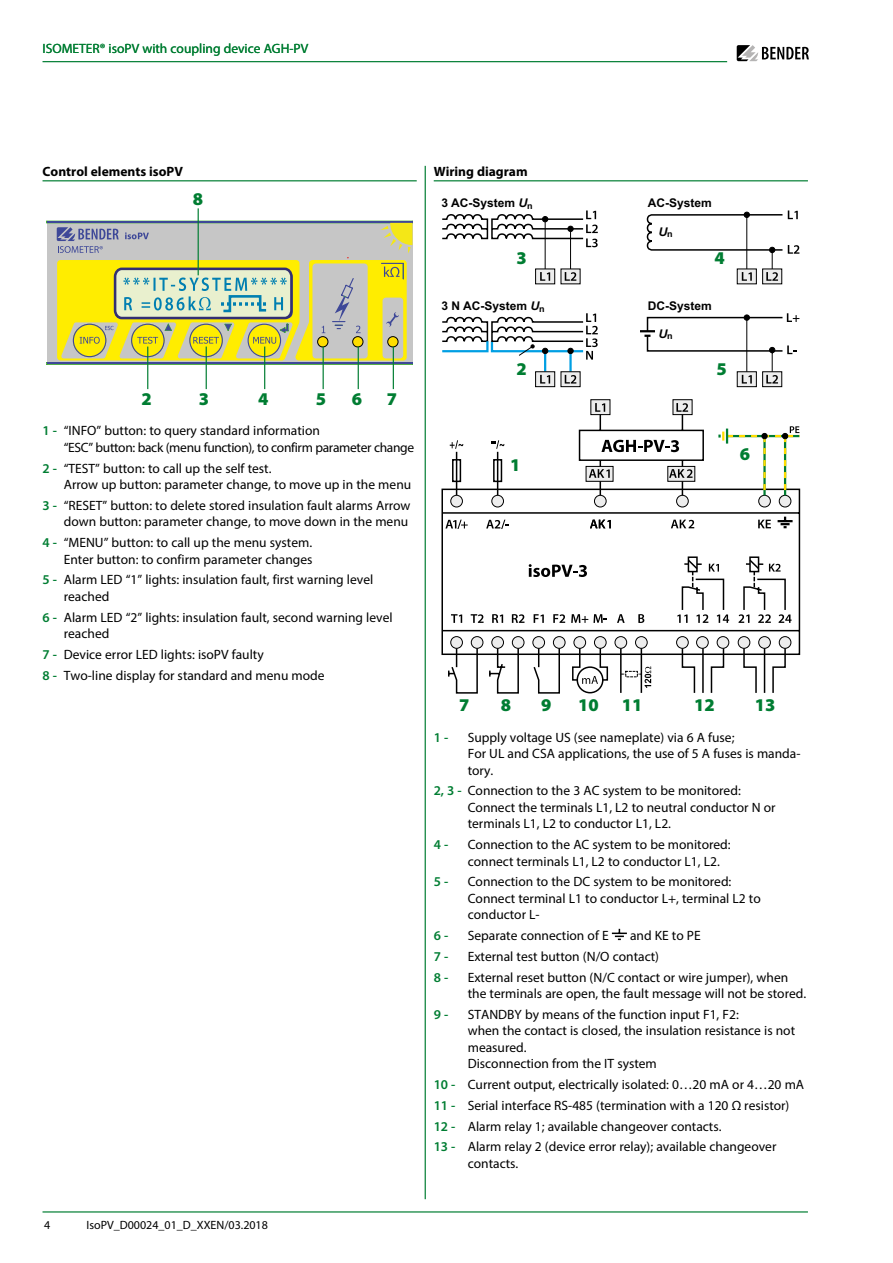
<style>
.page{position:relative;width:893px;height:1263px;background:#fff}
.page>*{position:absolute;margin:0;border:0;box-sizing:border-box;transform-origin:0 0}
.t1{font:900 18px "Myriad Pro";color:#007d32}
.t2{font:13.5px/16.5px "Myriad Pro";color:#000}
.t3{font:13.5px/16.5px "Myriad Pro";letter-spacing:-.025em;color:#000}
.t4{font:13.5px "Myriad Pro";color:#007d32}
.t5{font:700 13.5px "Myriad Pro";color:#000}
.t6{font:600 13.5px "Myriad Pro";color:#007d32}
.t7{font:700 12px "Arial";color:#000}
.t8{font:12px "Myriad Pro";color:#000}
.t9{font:italic 700 12px "Arial";color:#000}
.s1{font-weight:600;color:#007d32}
.s2{font-style:italic}
</style>
<div class="page">
<hr style="left:43px;top:61px;width:684px;height:1px;background:#007d32">
<hr style="left:43px;top:1211px;width:765px;height:1px;background:#007d32">
<svg style="left:737px;top:45px;width:72px;height:16px"></svg>
<div style="left:47px;top:221px;width:365px;height:143px;background:#c6c6c6"></div>
<hr style="left:47px;top:364px;width:365px;height:1px;background:#44ac34">
<hr style="left:47px;top:362px;width:365px;height:1px;background:#44ac34">
<hr style="left:47px;top:363px;width:365px;height:1px;background:#3e4898">
<hr style="left:47px;top:223px;width:365px;height:1px;background:#44ac34">
<hr style="left:47px;top:221px;width:365px;height:2px;background:#3e4898">
<svg style="left:57px;top:221px;width:356px;height:143px"></svg>
<hr style="left:43px;top:180px;width:374px;height:1px;background:#007d32">
<hr style="left:425px;top:166px;width:1px;height:1033px;background:#007d32">
<div style="left:535px;top:269px;width:20px;height:15px;background:#ededed"></div>
<div style="left:561px;top:269px;width:19px;height:15px;background:#ededed"></div>
<svg style="left:442px;top:210px;width:156px;height:71px"></svg>
<div style="left:737px;top:269px;width:20px;height:15px;background:#ededed"></div>
<div style="left:762px;top:269px;width:20px;height:15px;background:#ededed"></div>
<svg style="left:646px;top:210px;width:153px;height:71px"></svg>
<svg style="left:640px;top:313px;width:159px;height:74px"></svg>
<div style="left:535px;top:371px;width:20px;height:16px;background:#ededed;border:1px solid #000"></div>
<div style="left:561px;top:371px;width:19px;height:16px;background:#ededed;border:1px solid #000"></div>
<div style="left:590px;top:399px;width:20px;height:16px;background:#ededed;border:1px solid #000"></div>
<div style="left:673px;top:399px;width:19px;height:16px;background:#ededed;border:1px solid #000"></div>
<svg style="left:442px;top:313px;width:156px;height:71px"></svg>
<svg style="left:445px;top:403px;width:354px;height:291px"></svg>
<svg style="left:612px;top:929px;width:15px;height:11px"></svg>
<hr style="left:434px;top:180px;width:374px;height:1px;background:#007d32">
<hr style="left:147px;top:347px;width:1px;height:42px;background:#007d32">
<hr style="left:206px;top:347px;width:1px;height:42px;background:#007d32">
<hr style="left:198px;top:208px;width:1px;height:67px;background:#007d32">
<hr style="left:264px;top:347px;width:1px;height:42px;background:#007d32">
<hr style="left:323px;top:347px;width:1px;height:42px;background:#007d32">
<hr style="left:358px;top:347px;width:1px;height:42px;background:#007d32">
<hr style="left:393px;top:347px;width:1px;height:42px;background:#007d32">
<p class="t4" style="left:43px;top:40px;width:267px">ISOMETER® isoPV with coupling device AGH-PV</p>
<p class="t5" style="left:43px;top:163px;width:142px">Control elements isoPV</p>
<h1 class="t1" style="left:193px;top:189px;width:12px">8</h1>
<h1 class="t1" style="left:141px;top:388px;width:12px">2</h1>
<h1 class="t1" style="left:199px;top:388px;width:12px">3</h1>
<h1 class="t1" style="left:258px;top:388px;width:12px">4</h1>
<h1 class="t1" style="left:316px;top:388px;width:12px">5</h1>
<h1 class="t1" style="left:352px;top:388px;width:12px">6</h1>
<h1 class="t1" style="left:387px;top:388px;width:12px">7</h1>
<p class="t3" style="left:64px;top:422px;width:352px;text-indent:-21px"><span class="s1">1 -</span> “INFO” button: to query standard information<br>“ESC” button: back (menu function), to confirm parameter change</p>
<p class="t2" style="left:64px;top:460px;width:349px;text-indent:-21px"><span class="s1">2 -</span> “TEST” button: to call up the self test.<br>Arrow up button: parameter change, to move up in the menu</p>
<p class="t2" style="left:43px;top:497px;width:369px;text-align:right"><span class="s1">3 -</span> “RESET” button: to delete stored insulation fault alarms Arrow down button: parameter change, to move down in the menu</p>
<p class="t2" style="left:43px;top:534px;width:272px;text-align:right"><span class="s1">4 -</span> “MENU” button: to call up the menu system.<br>Enter button: to confirm parameter changes</p>
<p class="t2" style="left:64px;top:571px;width:311px;text-indent:-21px"><span class="s1">5 -</span> Alarm LED “1” lights: insulation fault, first warning level reached</p>
<p class="t2" style="left:64px;top:609px;width:330px;text-indent:-21px"><span class="s1">6 -</span> Alarm LED “2” lights: insulation fault, second warning level reached</p>
<p class="t2" style="left:43px;top:644px;width:284px;line-height:20.7px"><span class="s1">7 -</span> Device error LED lights: isoPV faulty<br><span class="s1">8 -</span> Two-line display for standard and menu mode</p>
<p class="t5" style="left:434px;top:163px;width:95px">Wiring diagram</p>
<p class="t7" style="left:442px;top:195px;width:93px">3 AC-System <span class="s2">U</span><sub>n</sub></p>
<h1 class="t1" style="left:517px;top:248px;width:12px">3</h1>
<p class="t7" style="left:442px;top:298px;width:105px">3 N AC-System <span class="s2">U</span><sub>n</sub></p>
<h1 class="t1" style="left:517px;top:359px;width:12px">2</h1>
<h1 class="t1" style="left:510px;top:454px;width:12px">1</h1>
<p class="t7" style="left:648px;top:195px;width:66px">AC-System</p>
<p class="t9" style="left:659px;top:224px;width:16px">U<sub>n</sub></p>
<h1 class="t1" style="left:714px;top:248px;width:12px">4</h1>
<p class="t7" style="left:648px;top:298px;width:66px">DC-System</p>
<p class="t9" style="left:659px;top:326px;width:16px">U<sub>n</sub></p>
<h1 class="t1" style="left:716px;top:359px;width:12px">5</h1>
<h1 class="t1" style="left:740px;top:444px;width:12px">6</h1>
<h1 class="t1" style="left:459px;top:695px;width:12px">7</h1>
<h1 class="t1" style="left:501px;top:695px;width:12px">8</h1>
<h1 class="t1" style="left:541px;top:695px;width:12px">9</h1>
<h1 class="t1" style="left:578px;top:695px;width:22px">10</h1>
<h1 class="t1" style="left:622px;top:695px;width:22px">11</h1>
<h1 class="t1" style="left:694px;top:695px;width:22px">12</h1>
<h1 class="t1" style="left:755px;top:695px;width:22px">13</h1>
<p class="t6" style="left:434px;top:728px;width:16px">1 -</p>
<p class="t2" style="left:468px;top:728px;width:334px">Supply voltage US (see nameplate) via 6 A fuse;<br>For UL and CSA applications, the use of 5 A fuses is manda&shy;tory.</p>
<p class="t2" style="left:468px;top:782px;width:309px;text-indent:-34px"><span class="s1">2, 3 -</span> Connection to the 3 AC system to be monitored:<br>Connect the terminals L1, L2 to neutral conductor N or terminals L1, L2 to conductor L1, L2.</p>
<p class="t6" style="left:434px;top:836px;width:16px">4 -</p>
<p class="t2" style="left:468px;top:836px;width:264px">Connection to the AC system to be monitored: connect terminals L1, L2 to conductor L1, L2.</p>
<p class="t6" style="left:434px;top:873px;width:16px">5 -</p>
<p class="t2" style="left:468px;top:873px;width:295px">Connection to the DC system to be monitored:<br>Connect terminal L1 to conductor L+, terminal L2 to conductor L-</p>
<p class="t6" style="left:434px;top:927px;width:16px">6 -</p>
<p class="t2" style="left:468px;top:927px;width:142px">Separate connection of E</p>
<p class="t2" style="left:630px;top:927px;width:72px">and KE to PE</p>
<p class="t6" style="left:434px;top:948px;width:16px">7 -</p>
<p class="t2" style="left:468px;top:948px;width:193px">External test button (N/O contact)</p>
<p class="t6" style="left:434px;top:968px;width:16px">8 -</p>
<p class="t2" style="left:468px;top:968px;width:340px">External reset button (N/C contact or wire jumper), when the terminals are open, the fault message will not be stored.</p>
<p class="t6" style="left:434px;top:1006px;width:16px">9 -</p>
<p class="t2" style="left:468px;top:1006px;width:329px">STANDBY by means of the function input F1, F2:<br>when the contact is closed, the insulation resistance is not measured.<br>Disconnection from the IT system</p>
<p class="t2" style="left:434px;top:1074px;width:372px;line-height:20.7px"><span class="s1">10 -</span> Current output, electrically isolated: 0…20 mA or 4…20 mA <span class="s1">11 -</span> Serial interface RS-485 (termination with a 120 Ω resistor)<br><span class="s1">12 -</span> Alarm relay 1; available changeover contacts.<br><span class="s1">13 -</span> Alarm relay 2 (device error relay); available changeover</p>
<p class="t2" style="left:468px;top:1155px;width:52px">contacts.</p>
<p class="t8" style="left:44px;top:1217px;width:8px">4</p>
<p class="t8" style="left:87px;top:1217px;width:183px">IsoPV_D00024_01_D_XXEN/03.2018</p>
</div>
